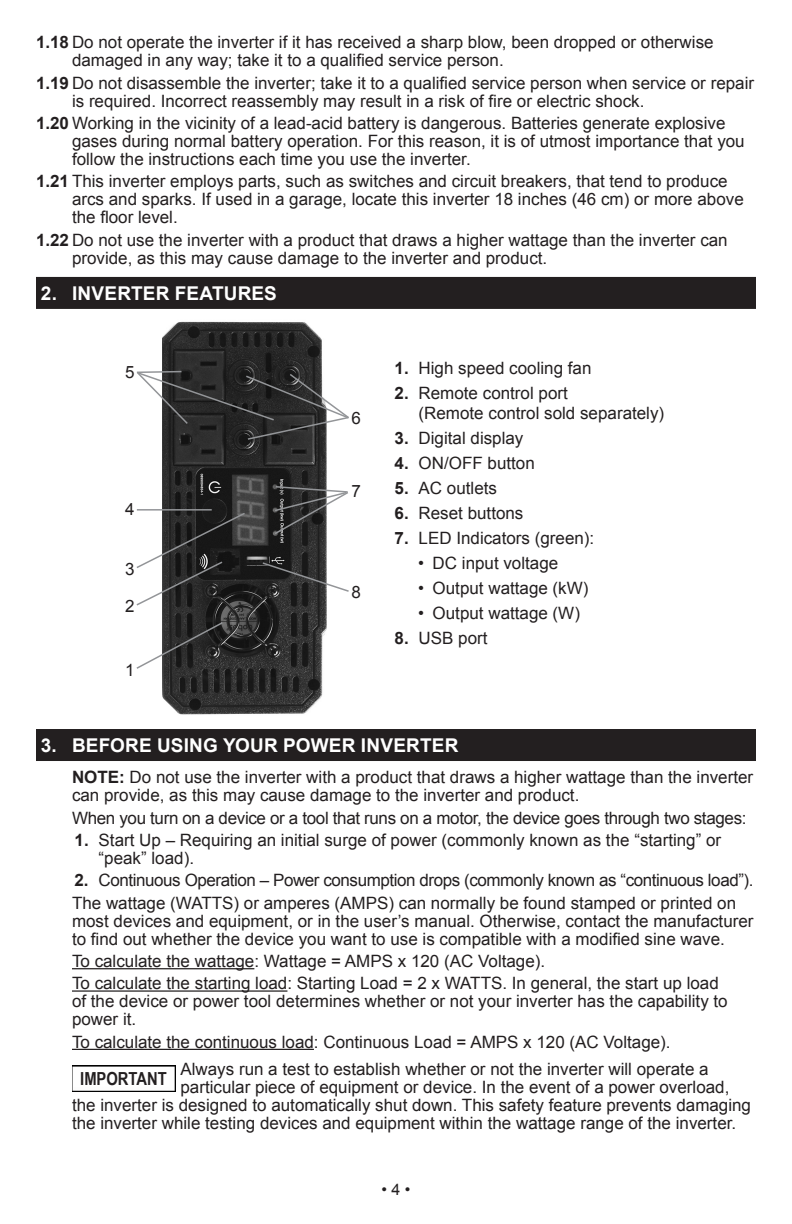
<style>
.page{position:relative;width:792px;height:1224px;background:#fff}
.page>*{position:absolute;margin:0;border:0;box-sizing:border-box;transform-origin:0 0}
.t1{font:700 19px "Arial";letter-spacing:.01em;color:#fff}
.t2{font:700 18px "Arial Narrow";color:#231f20}
.Indntd_Sub_par__-_no{font:17px/18px "Arial";color:#231f20}
.Indntd_Sub_par__-_no-2{font:17px "Arial";letter-spacing:-.025em;color:#231f20}
.Indntd_Sub_par__-_no-3{font:17px "Arial";letter-spacing:-.02em;color:#231f20}
.t3{font:16px "Arial";color:#231f20}
.s1{font-weight:700}
</style>
<div class="page">
<div style="left:36px;top:277px;width:720px;height:32px;background:#231f20"></div>
<div style="left:36px;top:729px;width:720px;height:32px;background:#231f20"></div>
<hr style="left:72px;top:968px;width:182px;height:1px;background:#231f20">
<hr style="left:72px;top:990px;width:215px;height:2px;background:#231f20">
<hr style="left:72px;top:1049px;width:242px;height:1px;background:#231f20">
<img style="left:162px;top:321px;width:165px;height:394px">
<svg style="left:136px;top:511px;width:111px;height:96px"></svg>
<hr style="left:137px;top:509px;width:75px;height:2px;background:#939598">
<svg style="left:273px;top:485px;width:75px;height:51px"></svg>
<svg style="left:261px;top:561px;width:88px;height:32px"></svg>
<svg style="left:136px;top:621px;width:88px;height:49px"></svg>
<svg style="left:136px;top:370px;width:213px;height:71px"></svg>
<img style="left:72px;top:1066px;width:104px;height:26px">
<p class="Indntd_Sub_par__-_no" style="left:72px;top:34px;width:643px;text-indent:-36px"><span class="s1">1.18</span> Do not operate the inverter if it has received a sharp blow, been dropped or otherwise damaged in any way; take it to a qualified service person.</p>
<p class="Indntd_Sub_par__-_no" style="left:72px;top:74px;width:684px;text-indent:-36px"><span class="s1">1.19</span> Do not disassemble the inverter; take it to a qualified service person when service or repair is required. Incorrect reassembly may result in a risk of fire or electric shock.</p>
<p class="Indntd_Sub_par__-_no" style="left:72px;top:114px;width:674px;text-indent:-36px"><span class="s1">1.20</span> Working in the vicinity of a lead-acid battery is dangerous. Batteries generate explosive gases during normal battery operation. For this reason, it is of utmost importance that you follow the instructions each time you use the inverter.</p>
<p class="Indntd_Sub_par__-_no" style="left:72px;top:173px;width:673px;text-indent:-36px"><span class="s1">1.21</span> This inverter employs parts, such as switches and circuit breakers, that tend to produce arcs and sparks. If used in a garage, locate this inverter 18 inches (46 cm) or more above the floor level.</p>
<p class="Indntd_Sub_par__-_no" style="left:72px;top:231px;width:657px;text-indent:-36px"><span class="s1">1.22</span> Do not use the inverter with a product that draws a higher wattage than the inverter can provide, as this may cause damage to the inverter and product.</p>
<p class="t1" style="left:41px;top:281px;width:238px">2. INVERTER FEATURES</p>
<p class="Indntd_Sub_par__-_no" style="left:125px;top:363px;width:11px">5</p>
<p class="Indntd_Sub_par__-_no" style="left:125px;top:500px;width:11px">4</p>
<p class="Indntd_Sub_par__-_no" style="left:125px;top:560px;width:11px">3</p>
<p class="Indntd_Sub_par__-_no" style="left:125px;top:597px;width:11px">2</p>
<p class="Indntd_Sub_par__-_no" style="left:125px;top:661px;width:11px">1</p>
<p class="Indntd_Sub_par__-_no" style="left:351px;top:409px;width:11px">6</p>
<p class="Indntd_Sub_par__-_no" style="left:351px;top:482px;width:11px">7</p>
<p class="Indntd_Sub_par__-_no" style="left:351px;top:583px;width:11px">8</p>
<p class="Indntd_Sub_par__-_no" style="left:395px;top:359px;width:198px"><span class="s1">1.</span> High speed cooling fan</p>
<p class="Indntd_Sub_par__-_no" style="left:419px;top:383px;width:247px;line-height:20px;text-indent:-24px"><span class="s1">2.</span> Remote control port<br>(Remote control sold separately)</p>
<p class="Indntd_Sub_par__-_no" style="left:395px;top:429px;width:130px"><span class="s1">3.</span> Digital display</p>
<p class="Indntd_Sub_par__-_no" style="left:395px;top:454px;width:142px"><span class="s1">4.</span> ON/OFF button</p>
<p class="Indntd_Sub_par__-_no" style="left:395px;top:479px;width:104px"><span class="s1">5.</span> AC outlets</p>
<p class="Indntd_Sub_par__-_no" style="left:395px;top:504px;width:130px"><span class="s1">6.</span> Reset buttons</p>
<p class="Indntd_Sub_par__-_no" style="left:395px;top:529px;width:201px"><span class="s1">7.</span> LED Indicators (green):</p>
<p class="Indntd_Sub_par__-_no" style="left:418px;top:554px;width:142px">• DC input voltage</p>
<p class="Indntd_Sub_par__-_no" style="left:418px;top:579px;width:172px">• Output wattage (kW)</p>
<p class="Indntd_Sub_par__-_no" style="left:418px;top:604px;width:163px">• Output wattage (W)</p>
<p class="Indntd_Sub_par__-_no" style="left:395px;top:629px;width:94px"><span class="s1">8.</span> USB port</p>
<p class="t1" style="left:41px;top:733px;width:419px">3. BEFORE USING YOUR POWER INVERTER</p>
<p class="Indntd_Sub_par__-_no" style="left:72px;top:769px;width:683px"><span class="s1">NOTE:</span> Do not use the inverter with a product that draws a higher wattage than the inverter can provide, as this may cause damage to the inverter and product.</p>
<p class="Indntd_Sub_par__-_no-3" style="left:72px;top:807px;width:676px">When you turn on a device or a tool that runs on a motor, the device goes through two stages:</p>
<p class="Indntd_Sub_par__-_no" style="left:99px;top:831px;width:624px;text-indent:-24px"><span class="s1">1.</span> Start Up – Requiring an initial surge of power (commonly known as the “starting” or “peak” load).</p>
<p class="Indntd_Sub_par__-_no-2" style="left:75px;top:869px;width:680px"><span class="s1">2.</span> Continuous Operation – Power consumption drops (commonly known as “continuous load”).</p>
<p class="Indntd_Sub_par__-_no" style="left:72px;top:894px;width:683px">The wattage (WATTS) or amperes (AMPS) can normally be found stamped or printed on most devices and equipment, or in the user’s manual. Otherwise, contact the manufacturer to find out whether the device you want to use is compatible with a modified sine wave.</p>
<p class="Indntd_Sub_par__-_no" style="left:72px;top:952px;width:475px">To calculate the wattage: Wattage = AMPS x 120 (AC Voltage).</p>
<p class="Indntd_Sub_par__-_no" style="left:72px;top:974px;width:657px">To calculate the starting load: Starting Load = 2 x WATTS. In general, the start up load of the device or power tool determines whether or not your inverter has the capability to power it.</p>
<p class="Indntd_Sub_par__-_no" style="left:72px;top:1033px;width:600px">To calculate the continuous load: Continuous Load = AMPS x 120 (AC Voltage).</p>
<p class="t2" style="left:80px;top:1065px;width:88px">IMPORTANT</p>
<p class="Indntd_Sub_par__-_no" style="left:180px;top:1060px;width:530px">Always run a test to establish whether or not the inverter will operate a</p>
<p class="Indntd_Sub_par__-_no" style="left:180px;top:1078px;width:550px">particular piece of equipment or device. In the event of a power overload,</p>
<p class="Indntd_Sub_par__-_no" style="left:72px;top:1096px;width:681px">the inverter is designed to automatically shut down. This safety feature prevents damaging</p>
<p class="Indntd_Sub_par__-_no" style="left:72px;top:1114px;width:666px">the inverter while testing devices and equipment within the wattage range of the inverter.</p>
<p class="t3" style="left:382px;top:1179px;width:30px">• 4 •</p>
</div>
